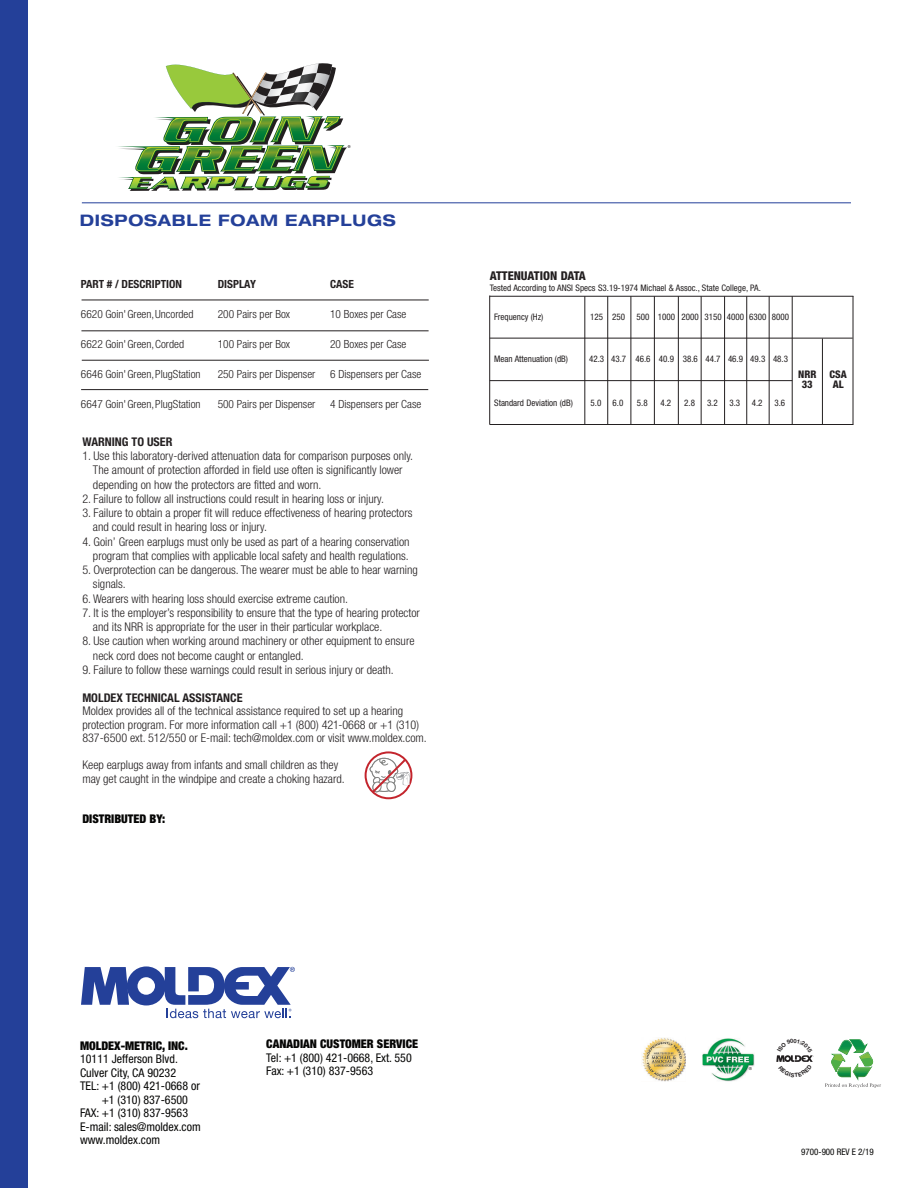
<style>
.page{position:relative;width:918px;height:1188px;background:#fff}
.page>*{position:absolute;margin:0;border:0;box-sizing:border-box;transform-origin:0 0}
.t1{font:700 expanded 15.9px "Helvetica Neue LT Std";letter-spacing:.04em;color:#244099}
.t2{font:800 condensed 12.15px "Helvetica Neue";color:#231f20}
.t3{font:300 condensed 12px/14.2px "Helvetica Neue";color:#231f20}
.t4{font:condensed 12px/13.5px "Helvetica Neue";color:#050504}
.t5{font:900 condensed 12px "Helvetica Neue";color:#050504}
.t6{font:700 condensed 12px "Helvetica Neue";color:#231f20}
.t7{font:300 condensed 11.25px "Helvetica Neue";color:#231f20}
.t8{font:700 condensed 11.25px "Helvetica Neue";color:#231f20}
.t9{font:800 condensed 10.5px/10.5px "Helvetica Neue";color:#231f20;text-align:center}
.t10{font:condensed 9px "Helvetica Neue";color:#231f20}
.t11{font:condensed 9px "Helvetica Neue";color:#050504}
.t12{font:4.05px "Helvetica Neue";color:#231f20}
.t13{font:1.8px "Myriad";color:#231f20}
</style>
<div class="page">
<div style="left:0;top:0;width:27px;height:1188px;background:#244099"></div>
<hr style="left:82px;top:300px;width:347px;height:1px;background:#231f20">
<hr style="left:81px;top:330px;width:348px;height:1px;background:#231f20">
<hr style="left:82px;top:360px;width:347px;height:1px;background:#231f20">
<hr style="left:81px;top:389px;width:347px;height:1px;background:#231f20">
<hr style="left:490px;top:424px;width:363px;height:1px;background:#231f20">
<hr style="left:490px;top:380px;width:302px;height:1px;background:#231f20">
<hr style="left:490px;top:338px;width:363px;height:1px;background:#231f20">
<hr style="left:490px;top:296px;width:363px;height:1px;background:#231f20">
<hr style="left:792px;top:296px;width:1px;height:128px;background:#231f20">
<hr style="left:769px;top:296px;width:1px;height:128px;background:#231f20">
<hr style="left:746px;top:296px;width:1px;height:128px;background:#231f20">
<hr style="left:724px;top:296px;width:1px;height:128px;background:#231f20">
<hr style="left:701px;top:296px;width:1px;height:128px;background:#231f20">
<hr style="left:678px;top:296px;width:1px;height:128px;background:#231f20">
<hr style="left:654px;top:296px;width:1px;height:128px;background:#231f20">
<hr style="left:631px;top:296px;width:1px;height:128px;background:#231f20">
<hr style="left:607px;top:296px;width:1px;height:128px;background:#231f20">
<hr style="left:584px;top:296px;width:1px;height:128px;background:#231f20">
<hr style="left:489px;top:296px;width:1px;height:129px;background:#231f20">
<hr style="left:853px;top:296px;width:1px;height:129px;background:#231f20">
<hr style="left:822px;top:339px;width:1px;height:86px;background:#231f20">
<hr style="left:82px;top:202px;width:769px;height:1px;background:#223f99">
<svg style="left:118px;top:63px;width:233px;height:128px"></svg>
<div style="left:365px;top:751px;width:47px;height:48px;border:2px solid #c3252d;border-radius:50%"></div>
<svg style="left:369px;top:757px;width:42px;height:38px"></svg>
<svg style="left:81px;top:966px;width:214px;height:52px"></svg>
<img style="left:702px;top:1038px;width:53px;height:44px">
<img style="left:642px;top:1038px;width:44px;height:44px">
<svg style="left:825px;top:1039px;width:56px;height:49px"></svg>
<svg style="left:776px;top:1055px;width:37px;height:7px"></svg>
<h1 class="t1" style="left:80px;top:211px;width:317px">DISPOSABLE FOAM EARPLUGS</h1>
<p class="t8" style="left:81px;top:280px;width:103px">PART # / DESCRIPTION</p>
<p class="t8" style="left:218px;top:280px;width:40px">DISPLAY</p>
<p class="t8" style="left:330px;top:280px;width:25px">CASE</p>
<p class="t7" style="left:81px;top:310px;width:114px">6620 Goin' Green, Uncorded</p>
<p class="t7" style="left:218px;top:310px;width:74px">200 Pairs per Box</p>
<p class="t7" style="left:330px;top:310px;width:78px">10 Boxes per Case</p>
<p class="t7" style="left:81px;top:340px;width:105px">6622 Goin' Green, Corded</p>
<p class="t7" style="left:218px;top:340px;width:74px">100 Pairs per Box</p>
<p class="t7" style="left:330px;top:340px;width:78px">20 Boxes per Case</p>
<p class="t7" style="left:81px;top:370px;width:121px">6646 Goin' Green, PlugStation</p>
<p class="t7" style="left:218px;top:370px;width:99px">250 Pairs per Dispenser</p>
<p class="t7" style="left:330px;top:370px;width:93px">6 Dispensers per Case</p>
<p class="t7" style="left:81px;top:400px;width:121px">6647 Goin' Green, PlugStation</p>
<p class="t7" style="left:218px;top:400px;width:99px">500 Pairs per Dispenser</p>
<p class="t7" style="left:330px;top:400px;width:93px">4 Dispensers per Case</p>
<p class="t6" style="left:82px;top:437px;width:92px">WARNING TO USER</p>
<p class="t3" style="left:93px;top:450px;width:322px;text-indent:-11px">1. Use this laboratory-derived attenuation data for comparison purposes only.<br>The amount of protection afforded in field use often is significantly lower depending on how the protectors are fitted and worn.</p>
<p class="t3" style="left:82px;top:492px;width:303px">2. Failure to follow all instructions could result in hearing loss or injury.</p>
<p class="t3" style="left:93px;top:507px;width:321px;text-indent:-11px">3. Failure to obtain a proper fit will reduce effectiveness of hearing protectors and could result in hearing loss or injury.</p>
<p class="t3" style="left:82px;top:535px;width:329px;text-align:right">4. Goin’ Green earplugs must only be used as part of a hearing conservation program that complies with applicable local safety and health regulations.</p>
<p class="t3" style="left:93px;top:564px;width:326px;text-indent:-11px">5. Overprotection can be dangerous. The wearer must be able to hear warning signals.</p>
<p class="t3" style="left:82px;top:592px;width:267px">6. Wearers with hearing loss should exercise extreme caution.</p>
<p class="t3" style="left:93px;top:606px;width:328px;text-indent:-11px">7. It is the employer’s responsibility to ensure that the type of hearing protector and its NRR is appropriate for the user in their particular workplace.</p>
<p class="t3" style="left:93px;top:635px;width:323px;text-indent:-11px">8. Use caution when working around machinery or other equipment to ensure neck cord does not become caught or entangled.</p>
<p class="t3" style="left:82px;top:663px;width:313px">9. Failure to follow these warnings could result in serious injury or death.</p>
<p class="t6" style="left:82px;top:693px;width:162px">MOLDEX TECHNICAL ASSISTANCE</p>
<p class="t3" style="left:82px;top:705px;width:346px;line-height:13.5px">Moldex provides all of the technical assistance required to set up a hearing protection program. For more information call +1 (800) 421-0668 or +1 (310)<br>837-6500 ext. 512/550 or E-mail: tech@moldex.com or visit www.moldex.com.</p>
<p class="t3" style="left:82px;top:759px;width:264px;line-height:13.5px">Keep earplugs away from infants and small children as they may get caught in the windpipe and create a choking hazard.</p>
<p class="t5" style="left:82px;top:815px;width:84px">DISTRIBUTED BY:</p>
<p class="t2" style="left:490px;top:272px;width:98px">ATTENUATION DATA</p>
<p class="t10" style="left:490px;top:284px;width:273px">Tested According to ANSI Specs S3.19-1974 Michael &amp; Assoc., State College, PA.</p>
<p class="t10" style="left:494px;top:313px;width:51px">Frequency (Hz)</p>
<p class="t10" style="left:590px;top:313px;width:36px">125 250</p>
<p class="t10" style="left:636px;top:313px;width:154px">500 1000 2000 3150 4000 6300 8000</p>
<p class="t10" style="left:494px;top:355px;width:75px">Mean Attenuation (dB)</p>
<p class="t10" style="left:589px;top:355px;width:201px">42.3 43.7 46.6 40.9 38.6 44.7 46.9 49.3 48.3</p>
<p class="t10" style="left:494px;top:399px;width:80px">Standard Deviation (dB)</p>
<p class="t10" style="left:591px;top:399px;width:34px">5.0 6.0</p>
<p class="t10" style="left:637px;top:399px;width:12px">5.8</p>
<p class="t10" style="left:660px;top:399px;width:12px">4.2</p>
<p class="t10" style="left:684px;top:399px;width:12px">2.8</p>
<p class="t10" style="left:707px;top:399px;width:12px">3.2</p>
<p class="t10" style="left:730px;top:399px;width:12px">3.3</p>
<p class="t10" style="left:752px;top:399px;width:12px">4.2</p>
<p class="t10" style="left:775px;top:399px;width:12px">3.6</p>
<p class="t9" style="left:798px;top:370px;width:20px">NRR<br>33</p>
<p class="t9" style="left:830px;top:370px;width:19px">CSA<br>AL</p>
<p class="t5" style="left:80px;top:1041px;width:109px">MOLDEX-METRIC, INC.</p>
<p class="t4" style="left:80px;top:1053px;width:99px">10111 Jefferson Blvd.</p>
<p class="t4" style="left:80px;top:1067px;width:98px">Culver City, CA 90232</p>
<p class="t4" style="left:80px;top:1080px;width:121px">TEL: +1 (800) 421-0668 or</p>
<p class="t4" style="left:102px;top:1094px;width:88px">+1 (310) 837-6500</p>
<p class="t4" style="left:80px;top:1107px;width:110px">FAX: +1 (310) 837-9563</p>
<p class="t4" style="left:80px;top:1121px;width:122px">E-mail: sales@moldex.com</p>
<p class="t4" style="left:80px;top:1134px;width:81px">www.moldex.com</p>
<p class="t5" style="left:266px;top:1040px;width:153px">CANADIAN CUSTOMER SERVICE</p>
<p class="t4" style="left:266px;top:1052px;width:147px">Tel: +1 (800) 421-0668, Ext. 550<br>Fax: +1 (310) 837-9563</p>
<p class="t12" style="left:749px;top:1067px;width:5px">®</p>
<p class="t13" style="left:813px;top:1055px;width:2px">®</p>
<p class="t11" style="left:801px;top:1148px;width:74px">9700-900 REV E 2/19</p>
</div>
